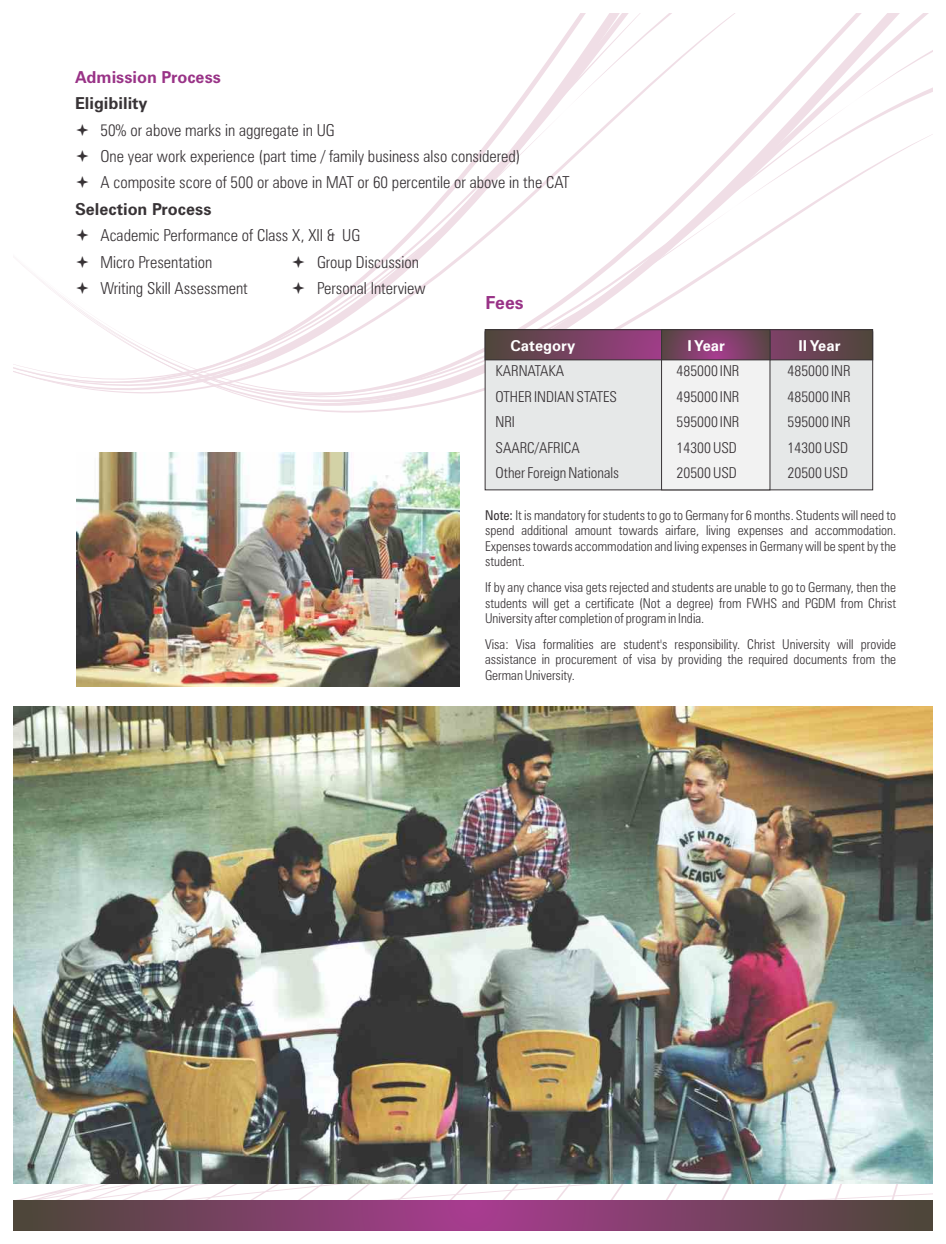
<style>
.page{position:relative;width:946px;height:1244px;background:#fff}
.page>*{position:absolute;margin:0;border:0;box-sizing:border-box;transform-origin:0 0}
.t1{font:700 18px "Zurich BT";color:#993387}
.t2{font:300 condensed 16.5px/26.4px "Zurich BT";color:#383336}
.t3{font:700 16.5px "Zurich BT";color:#383336}
.t4{font:700 16.5px "Zurich BT";color:#993387}
.t5{font:300 condensed 15px "Zurich BT";color:#383336}
.t6{font:700 15px "Zurich BT";color:#fff}
.t7{font:300 condensed 13.5px/15.6px "Zurich BT";color:#383336;text-align:justify}
.s1{font-weight:400}
</style>
<div class="page">
<svg style="left:14px;top:1183px;width:918px;height:17px"></svg>
<svg style="left:265px;top:14px;width:646px;height:404px"></svg>
<svg style="left:638px;top:14px;width:113px;height:315px"></svg>
<svg style="left:14px;top:14px;width:614px;height:388px"></svg>
<img style="left:14px;top:706px;width:918px;height:477px">
<svg style="left:14px;top:1200px;width:918px;height:30px;background:#794163"></svg>
<div style="left:484px;top:360px;width:389px;height:130px;background:#e6e8e8"></div>
<svg style="left:486px;top:331px;width:385px;height:27px;background:#70425b"></svg>
<div style="left:484px;top:329px;width:389px;height:31px;border:1px solid #383336"></div>
<div style="left:660px;top:331px;width:110px;height:159px;background:#f2f2f2"></div>
<svg style="left:663px;top:331px;width:105px;height:27px;background:#7a4164"></svg>
<div style="left:661px;top:329px;width:109px;height:31px;border:1px solid #383336"></div>
<img style="left:77px;top:452px;width:383px;height:234px">
<svg style="left:76px;top:123px;width:12px;height:13px"></svg>
<svg style="left:76px;top:150px;width:12px;height:12px"></svg>
<svg style="left:76px;top:176px;width:12px;height:12px"></svg>
<svg style="left:76px;top:229px;width:12px;height:12px"></svg>
<svg style="left:76px;top:255px;width:12px;height:13px"></svg>
<svg style="left:292px;top:255px;width:12px;height:13px"></svg>
<svg style="left:76px;top:282px;width:12px;height:12px"></svg>
<svg style="left:292px;top:282px;width:12px;height:12px"></svg>
<p class="t4" style="left:75px;top:70px;width:147px">Admission Process</p>
<p class="t3" style="left:75px;top:97px;width:74px">Eligibility</p>
<p class="t2" style="left:100px;top:118px;width:470px">50% or above marks in aggregate in UG<br>One year work experience (part time / family business also considered)<br>A composite score of 500 or above in MAT or 60 percentile or above in the CAT</p>
<p class="t3" style="left:75px;top:202px;width:138px">Selection Process</p>
<p class="t2" style="left:100px;top:224px;width:261px">Academic Performance of Class X, XII &amp; UG<br>Micro Presentation</p>
<p class="t2" style="left:317px;top:250px;width:103px">Group Discussion</p>
<p class="t2" style="left:100px;top:276px;width:149px">Writing Skill Assessment</p>
<p class="t2" style="left:317px;top:276px;width:110px">Personal Interview</p>
<h1 class="t1" style="left:485px;top:295px;width:40px">Fees</h1>
<p class="t6" style="left:510px;top:339px;width:66px">Category</p>
<p class="t6" style="left:687px;top:339px;width:39px">I Year</p>
<p class="t6" style="left:798px;top:339px;width:43px">II Year</p>
<p class="t5" style="left:495px;top:364px;width:70px">KARNATAKA</p>
<p class="t5" style="left:676px;top:364px;width:64px">485000 INR</p>
<p class="t5" style="left:787px;top:364px;width:64px">485000 INR</p>
<p class="t5" style="left:495px;top:390px;width:123px">OTHER INDIAN STATES</p>
<p class="t5" style="left:676px;top:390px;width:64px">495000 INR</p>
<p class="t5" style="left:787px;top:390px;width:64px">485000 INR</p>
<p class="t5" style="left:495px;top:415px;width:21px">NRI</p>
<p class="t5" style="left:676px;top:415px;width:64px">595000 INR</p>
<p class="t5" style="left:787px;top:415px;width:64px">595000 INR</p>
<p class="t5" style="left:495px;top:441px;width:86px">SAARC/AFRICA</p>
<p class="t5" style="left:676px;top:441px;width:62px">14300 USD</p>
<p class="t5" style="left:787px;top:441px;width:62px">14300 USD</p>
<p class="t5" style="left:495px;top:466px;width:125px">Other Foreign Nationals</p>
<p class="t5" style="left:676px;top:466px;width:62px">20500 USD</p>
<p class="t5" style="left:787px;top:466px;width:62px">20500 USD</p>
<p class="t7" style="left:485px;top:508px;width:412px"><span class="s1">Note:</span> It is mandatory for students to go to Germany for 6 months. Students will need to spend additional amount towards airfare, living expenses and accommodation.<br>Expenses towards accommodation and living expenses in Germany will be spent by the student.</p>
<p class="t7" style="left:485px;top:580px;width:412px">If by any chance visa gets rejected and students are unable to go to Germany, then the students will get a certificate (Not a degree) from FWHS and PGDM from Christ University after completion of program in India.</p>
<p class="t7" style="left:485px;top:637px;width:412px">Visa: Visa formalities are student's responsibility. Christ University will provide assistance in procurement of visa by providing the required documents from the German University.</p>
</div>
